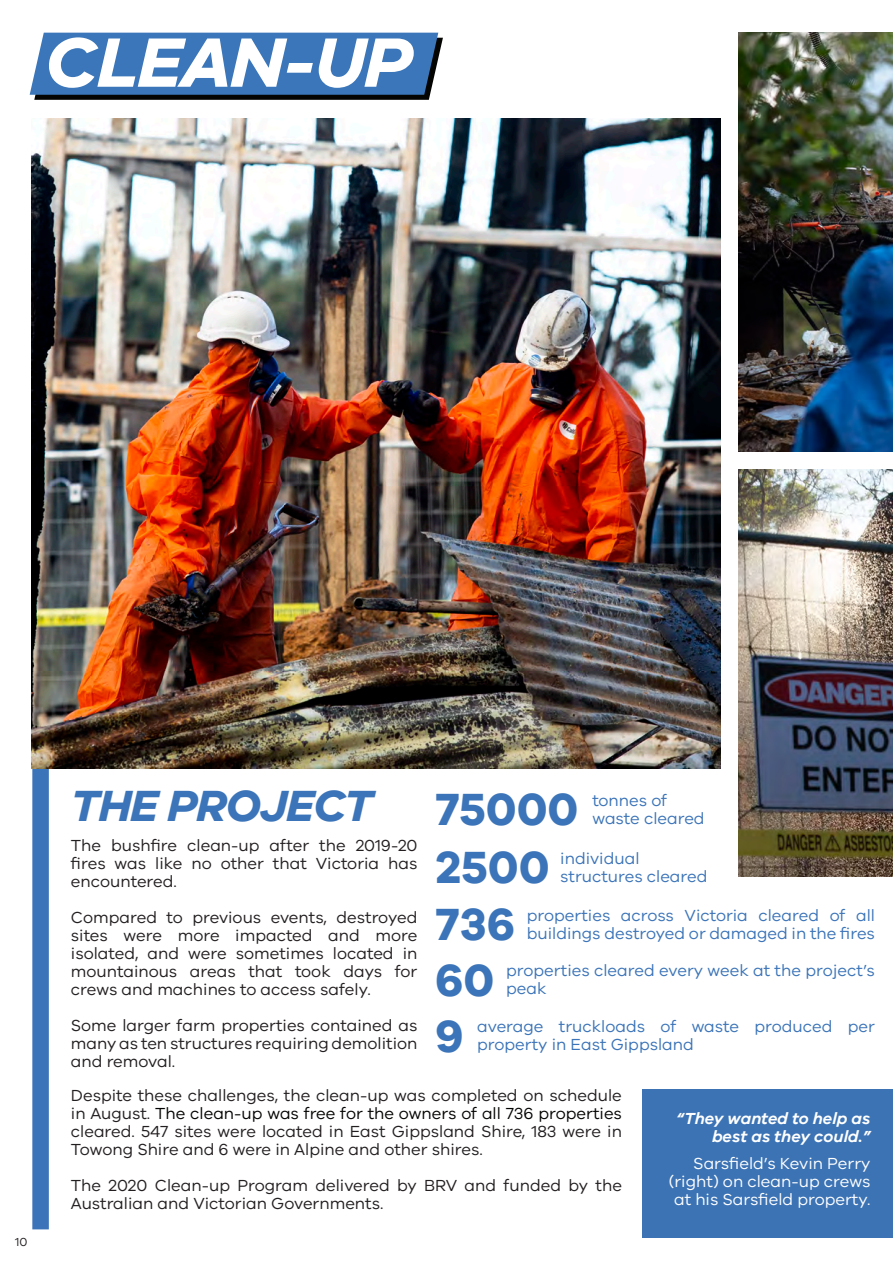
<style>
.page{position:relative;width:893px;height:1263px;background:#fff}
.page>*{position:absolute;margin:0;border:0;box-sizing:border-box;transform-origin:0 0}
.t1{font:italic 700 72px "VIC";letter-spacing:-.02em;color:#fff}
.t2{font:700 46.5px "VIC";color:#3b74b8}
.t3{font:italic 700 45px "VIC";letter-spacing:-.02em;color:#3b74b8}
.t4{font:16.5px/18px "VIC";color:#231f20;text-align:justify}
.t5{font:16.5px/18px "VIC";color:#3b74b8}
.t6{font:16.5px/18px "VIC";color:#fff;text-align:right}
.t7{font:italic 600 16.5px/18px "VIC";color:#fff;text-align:right}
.t8{font:12px "VIC";color:#231f20}
.s1{color:#040503}
</style>
<div class="page">
<div style="left:32px;top:119px;width:17px;height:1110px;background:#3b74b8"></div>
<img style="left:31px;top:119px;width:689px;height:649px">
<svg style="left:30px;top:33px;width:413px;height:67px;background:#3c71ac"></svg>
<img style="left:738px;top:33px;width:155px;height:418px">
<img style="left:738px;top:469px;width:155px;height:408px">
<div style="left:643px;top:1089px;width:250px;height:149px;background:#3c73b5"></div>
<p class="t1" style="left:45px;top:18px;width:369px">CLEAN-UP</p>
<p class="t8" style="left:15px;top:1234px;width:14px">10</p>
<p class="t3" style="left:71px;top:777px;width:303px">THE PROJECT</p>
<p class="t4" style="left:71px;top:835px;width:348px">The bushfire clean-up after the 2019-20 fires was like no other that Victoria has encountered.</p>
<p class="t4" style="left:71px;top:907px;width:348px">Compared to previous events, destroyed sites were more impacted and more isolated, and were sometimes located in mountainous areas that took days for crews and machines to access safely.</p>
<p class="t4" style="left:71px;top:1015px;width:348px">Some larger farm properties contained as many as ten structures requiring demolition and removal.</p>
<p class="t2" style="left:436px;top:781px;width:144px">75000</p>
<p class="t5" style="left:592px;top:791px;width:76px">tonnes of</p>
<p class="t5" style="left:592px;top:809px;width:114px">waste cleared</p>
<p class="t2" style="left:436px;top:838px;width:115px">2500</p>
<p class="t5" style="left:560px;top:848px;width:81px">individual</p>
<p class="t5" style="left:560px;top:866px;width:149px">structures cleared</p>
<p class="t2" style="left:436px;top:896px;width:81px">736</p>
<p class="t5" style="left:527px;top:906px;width:350px">properties across Victoria cleared of all buildings destroyed or damaged in the fires</p>
<p class="t2" style="left:435px;top:952px;width:61px">60</p>
<p class="t5" style="left:506px;top:960px;width:370px">properties cleared every week at the project’s peak</p>
<p class="t2" style="left:435px;top:1008px;width:30px">9</p>
<p class="t5" style="left:477px;top:1016px;width:399px">average truckloads of waste produced per property in East Gippsland</p>
<p class="t4" style="left:71px;top:1085px;width:553px">Despite these challenges, the clean-up was completed on schedule in August. <span class="s1">The clean-up was free for the owners of all 736 properties </span>cleared. 547 sites were located in East Gippsland Shire, 183 were in Towong Shire and 6 were in Alpine and other shires.</p>
<p class="t4" style="left:71px;top:1175px;width:553px">The 2020 Clean-up Program delivered by BRV and funded by the<br>Australian and Victorian Governments.</p>
<p class="t7" style="left:676px;top:1109px;width:196px">“They wanted to help as best as they could.”</p>
<p class="t6" style="left:669px;top:1154px;width:203px">Sarsfield’s Kevin Perry (right) on clean-up crews at his Sarsfield property.</p>
</div>
